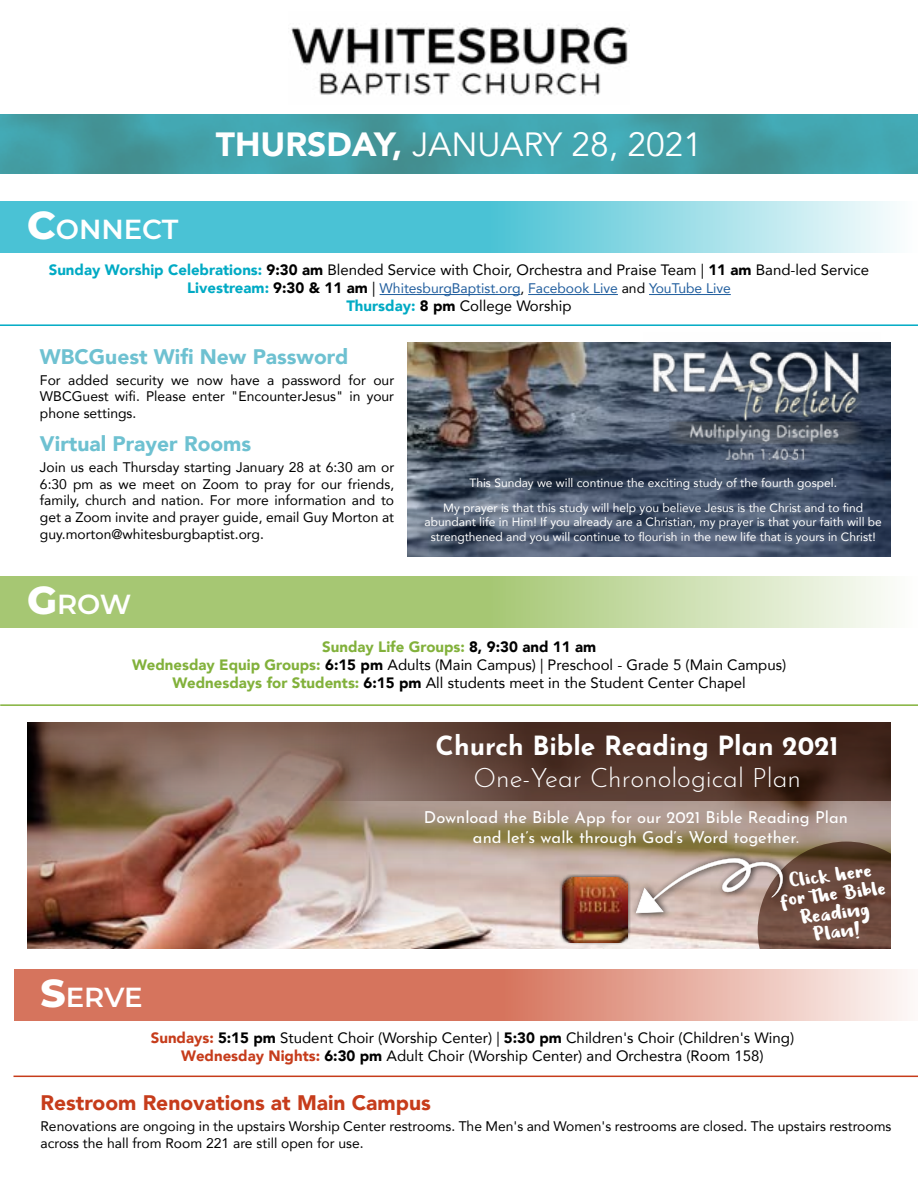
<style>
.page{position:relative;width:918px;height:1188px;background:#fff}
.page>*{position:absolute;margin:0;border:0;box-sizing:border-box;transform-origin:0 0}
.t1{font:33.6px "Avenir";color:#fff}
.t2{font:600 27.6px "Montserrat";color:#fff}
.t3{font:700 26.4px "Josefin Sans";color:#fff}
.t4{font:300 26.4px "Josefin Sans";color:#fff}
.t5{font:900 21px "Avenir";color:#6ec1d1}
.t6{font:900 21px "Avenir";color:#c63c1b}
.t7{font:18.9px/18.9px "Heilig Clean";color:#fff;text-align:center;scale:1.08 1}
.t8{font:16.5px/19.8px "Josefin Sans";color:#fff;text-align:center}
.t9{font:15px/18px "Avenir";color:#000;text-align:center}
.t10{font:13.8px/16.6px "Avenir";color:#000;text-align:justify}
.t11{font:13.8px "Avenir";color:#215e9e}
.t12{font:12px/24.9px "Avenir";color:#fff;text-align:center}
.s1{font-weight:900}
.s2{font-weight:800;font-size:39px}
.s3{font-weight:900;color:#00aac4}
.s4{font-weight:900;font-size:15px;color:#00aac4}
.s5{font-weight:900;font-size:15px;color:#000}
.s6{font-size:15px;color:#000}
.s7{color:#000}
.s8{font-weight:900;color:#82b13b}
.s9{font-weight:900;color:#c63c1b}
</style>
<div class="page">
<img style="left:407px;top:343px;width:484px;height:213px">
<img style="left:670px;top:426px;width:196px;height:39px">
<img style="left:711px;top:434px;width:108px;height:40px">
<img style="left:644px;top:342px;width:237px;height:84px">
<img style="left:709px;top:348px;width:160px;height:76px">
<img style="left:291px;top:23px;width:337px;height:73px">
<img style="left:0;top:114px;width:918px;height:59px">
<svg style="left:0;top:201px;width:895px;height:52px;background:#70cfdd"></svg>
<hr style="left:0;top:324px;width:918px;height:2px;background:#00aac4">
<hr style="left:380px;top:294px;width:140px;height:1px;background:#215e9e">
<hr style="left:528px;top:294px;width:90px;height:1px;background:#215e9e">
<hr style="left:649px;top:294px;width:82px;height:1px;background:#215e9e">
<svg style="left:0;top:576px;width:888px;height:52px;background:#b8d290"></svg>
<hr style="left:0;top:704px;width:918px;height:2px;background:#82b13b">
<img style="left:27px;top:722px;width:864px;height:224px">
<svg style="left:174px;top:722px;width:717px;height:79px;background:#64483d"></svg>
<div style="left:559px;top:874px;width:72px;height:71px;background:#000;opacity:.75"></div>
<img style="left:562px;top:877px;width:56px;height:65px">
<svg style="left:618px;top:805px;width:273px;height:144px;background:#9f877a"></svg>
<svg style="left:14px;top:969px;width:893px;height:52px;background:#de917f"></svg>
<hr style="left:14px;top:1076px;width:904px;height:1px;background:#c63c1b">
<h1 class="t1" style="left:216px;top:125px;width:488px"><span class="s1">THURSDAY,</span> JANUARY 28, 2021</h1>
<h2 class="t2" style="left:27px;top:209px;width:153px"><span class="s2">C</span>ONNECT</h2>
<p class="t9" style="left:49px;top:261px;width:822px"><span class="s3">Sunday Worship Celebrations:</span> <span class="s1">9:30 am</span> Blended Service with Choir, Orchestra and Praise Team | <span class="s1">11 am</span> Band-led Service</p>
<p class="t11" style="left:187px;top:278px;width:545px"><span class="s4">Livestream:</span> <span class="s5">9:30 &amp; 11 am</span> <span class="s6">|</span> WhitesburgBaptist.org<span class="s7">,</span> Facebook Live <span class="s7">and</span> YouTube Live</p>
<p class="t9" style="left:346px;top:297px;width:227px"><span class="s3">Thursday:</span> <span class="s1">8 pm</span> College Worship</p>
<h3 class="t5" style="left:40px;top:338px;width:310px">WBCGuest Wifi New Password</h3>
<p class="t10" style="left:40px;top:371px;width:356px">For added security we now have a password for our WBCGuest wifi. Please enter "EncounterJesus" in your phone settings.</p>
<h3 class="t5" style="left:40px;top:426px;width:213px">Virtual Prayer Rooms</h3>
<p class="t10" style="left:40px;top:458px;width:356px">Join us each Thursday starting January 28 at 6:30 am or 6:30 pm as we meet on Zoom to pray for our friends, family, church and nation. For more information and to get a Zoom invite and prayer guide, email Guy Morton at guy.morton@whitesburgbaptist.org.</p>
<h2 class="t2" style="left:27px;top:584px;width:106px"><span class="s2">G</span>ROW</h2>
<p class="t12" style="left:443px;top:470px;width:421px">This Sunday we will continue the exciting study of the fourth gospel.<br>My prayer is that this study will help you believe Jesus is the Christ and to find</p>
<p class="t12" style="left:425px;top:515px;width:459px;line-height:14.4px">abundant life in Him! If you already are a Christian, my prayer is that your faith will be strengthened and you will continue to flourish in the new life that is yours in Christ!</p>
<p class="t9" style="left:132px;top:637px;width:656px"><span class="s8">Sunday Life Groups:</span> <span class="s1">8, 9:30 and 11 am<br></span><span class="s8">Wednesday Equip Groups:</span> <span class="s1">6:15 pm</span> Adults (Main Campus) | Preschool - Grade 5 (Main Campus)<br><span class="s8">Wednesdays for Students:</span> <span class="s1">6:15 pm</span> All students meet in the Student Center Chapel</p>
<h3 class="t3" style="left:436px;top:723px;width:405px">Church Bible Reading Plan 2021</h3>
<h3 class="t4" style="left:473px;top:757px;width:329px">One-Year Chronological Plan</h3>
<p class="t8" style="left:424px;top:806px;width:425px">Download the Bible App for our 2021 Bible Reading Plan and let’s walk through God’s Word together.</p>
<h2 class="t2" style="left:40px;top:977px;width:104px"><span class="s2">S</span>ERVE</h2>
<h3 class="t7" style="left:778px;top:872px;width:99px;rotate:-7deg">Click here for the Bible<br>Reading<br>Plan!</h3>
<p class="t9" style="left:151px;top:1028px;width:645px"><span class="s9">Sundays:</span> <span class="s1">5:15 pm</span> Student Choir (Worship Center) | <span class="s1">5:30 pm</span> Children's Choir (Children's Wing)<br><span class="s9">Wednesday Nights:</span> <span class="s1">6:30 pm</span> Adult Choir (Worship Center) and Orchestra (Room 158)</p>
<h3 class="t6" style="left:40px;top:1085px;width:392px">Restroom Renovations at Main Campus</h3>
<p class="t10" style="left:40px;top:1118px;width:853px">Renovations are ongoing in the upstairs Worship Center restrooms. The Men's and Women's restrooms are closed. The upstairs restrooms across the hall from Room 221 are still open for use.</p>
</div>
